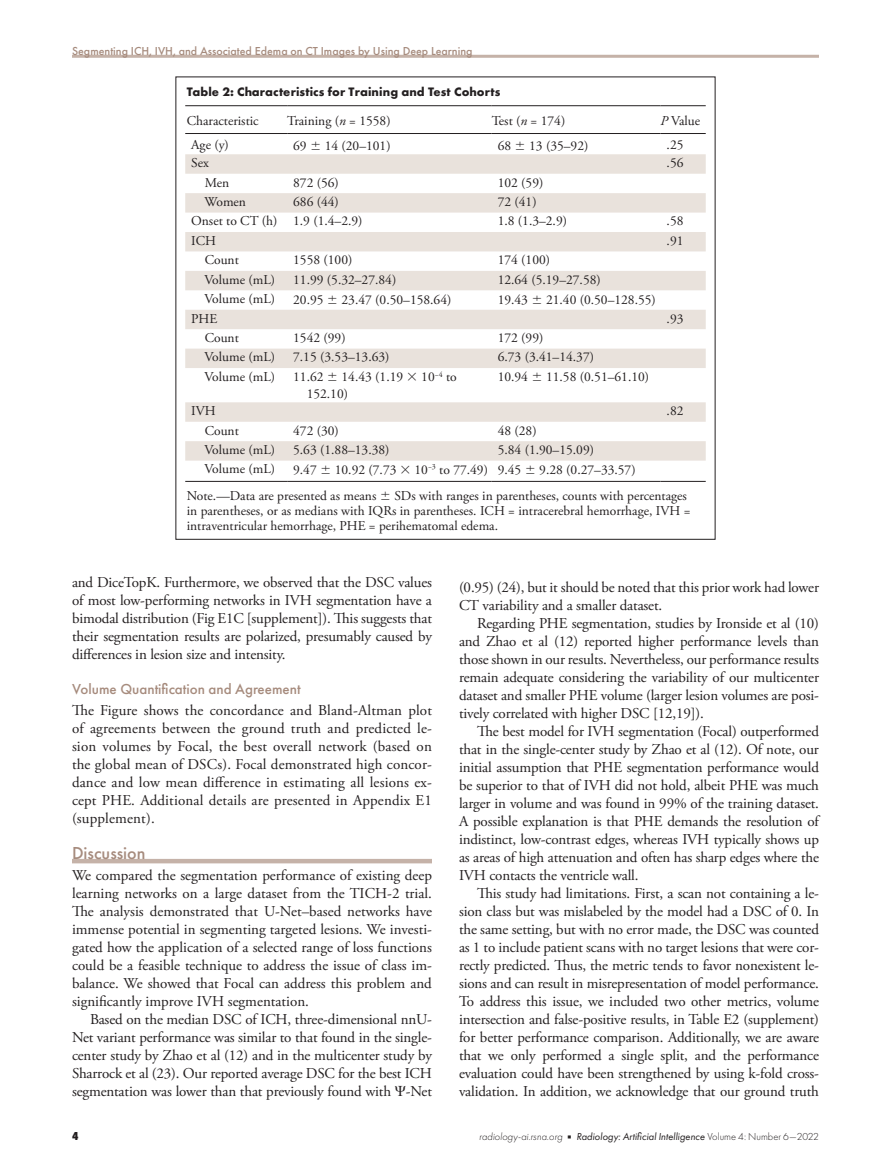
<style>
.page{position:relative;width:891px;height:1175px;background:#fff}
.page>*{position:absolute;margin:0;border:0;box-sizing:border-box;transform-origin:0 0}
.t1{font:500 18px "Futura PT";color:#a68b7d}
.t2{font:15px/18px "Adobe Garamond Pro";letter-spacing:-.01em;color:#231f20;text-align:justify}
.t3{font:500 15px "Futura PT";color:#a68b7d}
.t4{font:13.5px/16.5px "Adobe Garamond Pro";color:#231f20}
.t5{font:700 12.75px "Futura PT";letter-spacing:.01em;color:#231f20}
.t6{font:500 12px "Futura PT";color:#a68b7d}
.t7{font:800 12px "Futura PT Cond";color:#231f20}
.t8{font:italic 10.5px "Futura PT";color:#231f20}
.s1{font-style:italic}
.s2{font-family:"Universal Greekwith Math Pi"}
.s3{font-family:"Times New Roman"}
.s4{font-weight:300}
.s5{font-family:"Universal Newswith Comm Pi";font-style:normal;font-size:6px}
.s6{font-weight:300;font-style:normal}
</style>
<div class="page">
<hr style="left:72px;top:55px;width:747px;height:3px;background:#c5b2a8">
<hr style="left:72px;top:859px;width:360px;height:4px;background:#c5b2a8">
<svg style="left:185px;top:154px;width:521px;height:306px"></svg>
<hr style="left:185px;top:105px;width:102px;height:1px;background:#231f20">
<hr style="left:287px;top:105px;width:205px;height:1px;background:#231f20">
<hr style="left:492px;top:105px;width:169px;height:1px;background:#231f20">
<hr style="left:661px;top:105px;width:45px;height:1px;background:#231f20">
<hr style="left:185px;top:133px;width:102px;height:1px;background:#231f20">
<hr style="left:287px;top:133px;width:205px;height:1px;background:#231f20">
<hr style="left:492px;top:133px;width:169px;height:1px;background:#231f20">
<hr style="left:661px;top:133px;width:45px;height:1px;background:#231f20">
<hr style="left:185px;top:481px;width:102px;height:1px;background:#231f20">
<hr style="left:287px;top:481px;width:205px;height:1px;background:#231f20">
<hr style="left:492px;top:481px;width:169px;height:1px;background:#231f20">
<hr style="left:661px;top:481px;width:45px;height:1px;background:#231f20">
<p class="t6" style="left:72px;top:43px;width:402px">Segmenting ICH, IVH, and Associated Edema on CT Images by Using Deep Learning</p>
<p class="t5" style="left:187px;top:83px;width:315px">Table 2: Characteristics for Training and Test Cohorts</p>
<p class="t4" style="left:187px;top:113px;width:73px">Characteristic</p>
<p class="t4" style="left:287px;top:113px;width:105px">Training (<span class="s1">n</span> = 1558)</p>
<p class="t4" style="left:492px;top:113px;width:75px">Test (<span class="s1">n</span> = 174)</p>
<p class="t4" style="left:661px;top:113px;width:41px"><span class="s1">P</span> Value</p>
<p class="t4" style="left:191px;top:137px;width:39px">Age (y)</p>
<p class="t4" style="left:293px;top:138px;width:99px">69 <span class="s2">6</span> 14 (20–101)</p>
<p class="t4" style="left:498px;top:138px;width:92px">68 <span class="s2">6</span> 13 (35–92)</p>
<p class="t4" style="left:667px;top:137px;width:18px">.25</p>
<p class="t4" style="left:191px;top:155px;width:19px">Sex</p>
<p class="t4" style="left:667px;top:155px;width:18px">.56</p>
<p class="t4" style="left:205px;top:174px;width:26px">Men</p>
<p class="t4" style="left:293px;top:174px;width:47px">872 (56)</p>
<p class="t4" style="left:498px;top:174px;width:47px">102 (59)</p>
<p class="t4" style="left:205px;top:194px;width:43px">Women</p>
<p class="t4" style="left:293px;top:194px;width:47px">686 (44)</p>
<p class="t4" style="left:498px;top:194px;width:41px">72 (41)</p>
<p class="t4" style="left:191px;top:213px;width:173px">Onset to CT (h) 1.9 (1.4–2.9)</p>
<p class="t4" style="left:498px;top:213px;width:71px">1.8 (1.3–2.9)</p>
<p class="t4" style="left:667px;top:213px;width:18px">.58</p>
<p class="t4" style="left:191px;top:233px;width:26px">ICH</p>
<p class="t4" style="left:667px;top:233px;width:18px">.91</p>
<p class="t4" style="left:205px;top:252px;width:36px">Count</p>
<p class="t4" style="left:293px;top:252px;width:61px">1558 (100)</p>
<p class="t4" style="left:498px;top:252px;width:54px">174 (100)</p>
<p class="t4" style="left:205px;top:272px;width:72px">Volume (mL)</p>
<p class="t4" style="left:293px;top:272px;width:105px">11.99 (5.32–27.84)</p>
<p class="t4" style="left:498px;top:272px;width:105px">12.64 (5.19–27.58)</p>
<p class="t4" style="left:205px;top:291px;width:72px">Volume (mL)</p>
<p class="t4" style="left:293px;top:291px;width:160px">20.95 <span class="s2">6</span> 23.47 (0.50–158.64)</p>
<p class="t4" style="left:498px;top:291px;width:160px">19.43 <span class="s2">6</span> 21.40 (0.50–128.55)</p>
<p class="t4" style="left:191px;top:310px;width:28px">PHE</p>
<p class="t4" style="left:667px;top:310px;width:18px">.93</p>
<p class="t4" style="left:205px;top:330px;width:36px">Count</p>
<p class="t4" style="left:293px;top:330px;width:54px">1542 (99)</p>
<p class="t4" style="left:498px;top:330px;width:47px">172 (99)</p>
<p class="t4" style="left:205px;top:349px;width:72px">Volume (mL)</p>
<p class="t4" style="left:293px;top:349px;width:98px">7.15 (3.53–13.63)</p>
<p class="t4" style="left:498px;top:349px;width:98px">6.73 (3.41–14.37)</p>
<p class="t4" style="left:205px;top:369px;width:72px">Volume (mL)</p>
<p class="t4" style="left:307px;top:369px;width:152px;text-indent:-14px">11.62 <span class="s2">6</span> 14.43 (1.19 <span class="s2">3</span> 10<sup>−4</sup> to<br>152.10)</p>
<p class="t4" style="left:498px;top:369px;width:153px">10.94 <span class="s2">6</span> 11.58 (0.51–61.10)</p>
<p class="t4" style="left:191px;top:403px;width:26px">IVH</p>
<p class="t4" style="left:667px;top:403px;width:18px">.82</p>
<p class="t4" style="left:205px;top:422px;width:36px">Count</p>
<p class="t4" style="left:293px;top:422px;width:47px">472 (30)</p>
<p class="t4" style="left:498px;top:422px;width:41px">48 (28)</p>
<p class="t4" style="left:205px;top:442px;width:72px">Volume (mL)</p>
<p class="t4" style="left:293px;top:442px;width:98px">5.63 (1.88–13.38)</p>
<p class="t4" style="left:498px;top:442px;width:98px">5.84 (1.90–15.09)</p>
<p class="t4" style="left:205px;top:461px;width:72px">Volume (mL)</p>
<p class="t4" style="left:187px;top:457px;width:502px;line-height:26px;text-indent:106px">9.47 <span class="s2">6</span> 10.92 (7.73 <span class="s2">3</span> 10<sup>−3</sup> to 77.49) 9.45 <span class="s2">6</span> 9.28 (0.27–33.57)<br>Note.—Data are presented as means <span class="s2">6</span> SDs with ranges in parentheses, counts with percentages</p>
<p class="t4" style="left:187px;top:503px;width:505px;line-height:15px">in parentheses, or as medians with IQRs in parentheses. ICH = intracerebral hemorrhage, IVH = intraventricular hemorrhage, PHE = perihematomal edema.</p>
<p class="t2" style="left:72px;top:574px;width:362px">and DiceTopK. Furthermore, we observed that the DSC values of most low-performing networks in IVH segmentation have a bimodal distribution (Fig E1C [supplement]). This suggests that their segmentation results are polarized, presumably caused by differences in lesion size and intensity.</p>
<p class="t3" style="left:72px;top:679px;width:230px">Volume Quantification and Agreement</p>
<p class="t2" style="left:72px;top:701px;width:362px">The Figure shows the concordance and Bland-Altman plot of agreements between the ground truth and predicted le&shy;sion volumes by Focal, the best overall network (based on the global mean of DSCs). Focal demonstrated high concor&shy;dance and low mean difference in estimating all lesions ex&shy;cept PHE. Additional details are presented in Appendix E1 (supplement).</p>
<p class="t1" style="left:72px;top:842px;width:75px">Discussion</p>
<p class="t2" style="left:72px;top:866px;width:362px">We compared the segmentation performance of existing deep learning networks on a large dataset from the TICH-2 trial.<br>The analysis demonstrated that U-Net–based networks have immense potential in segmenting targeted lesions. We investi&shy;gated how the application of a selected range of loss functions could be a feasible technique to address the issue of class im&shy;balance. We showed that Focal can address this problem and significantly improve IVH segmentation.</p>
<p class="t2" style="left:72px;top:1010px;width:362px;text-indent:18px">Based on the median DSC of ICH, three-dimensional nnU-Net variant performance was similar to that found in the single&shy;center study by Zhao et al (12) and in the multicenter study by Sharrock et al (23). Our reported average DSC for the best ICH segmentation was lower than that previously found with <span class="s3">Ψ</span>-Net</p>
<p class="t2" style="left:459px;top:578px;width:362px">(0.95) (24), but it should be noted that this prior work had lower<br>CT variability and a smaller dataset.</p>
<p class="t2" style="left:459px;top:614px;width:362px;text-indent:18px">Regarding PHE segmentation, studies by Ironside et al (10) and Zhao et al (12) reported higher performance levels than those shown in our results. Nevertheless, our performance results remain adequate considering the variability of our multicenter dataset and smaller PHE volume (larger lesion volumes are posi&shy;tively correlated with higher DSC [12,19]).</p>
<p class="t2" style="left:459px;top:722px;width:362px;text-indent:18px">The best model for IVH segmentation (Focal) outperformed that in the single-center study by Zhao et al (12). Of note, our initial assumption that PHE segmentation performance would be superior to that of IVH did not hold, albeit PHE was much larger in volume and was found in 99% of the training dataset.<br>A possible explanation is that PHE demands the resolution of indistinct, low-contrast edges, whereas IVH typically shows up as areas of high attenuation and often has sharp edges where the IVH contacts the ventricle wall.</p>
<p class="t2" style="left:459px;top:884px;width:362px;text-indent:18px">This study had limitations. First, a scan not containing a le&shy;sion class but was mislabeled by the model had a DSC of 0. In the same setting, but with no error made, the DSC was counted as 1 to include patient scans with no target lesions that were cor&shy;rectly predicted. Thus, the metric tends to favor nonexistent le&shy;sions and can result in misrepresentation of model performance.<br>To address this issue, we included two other metrics, volume intersection and false-positive results, in Table E2 (supplement) for better performance comparison. Additionally, we are aware that we only performed a single split, and the performance evaluation could have been strengthened by using k-fold cross&shy;validation. In addition, we acknowledge that our ground truth</p>
<p class="t7" style="left:72px;top:1128px;width:8px">4</p>
<p class="t8" style="left:479px;top:1130px;width:341px"><span class="s4">radiology-ai.rsna.org</span> <span class="s5">n</span> Radiology: Artificial Intelligence <span class="s6">Volume 4: Number 6—2022</span></p>
</div>
